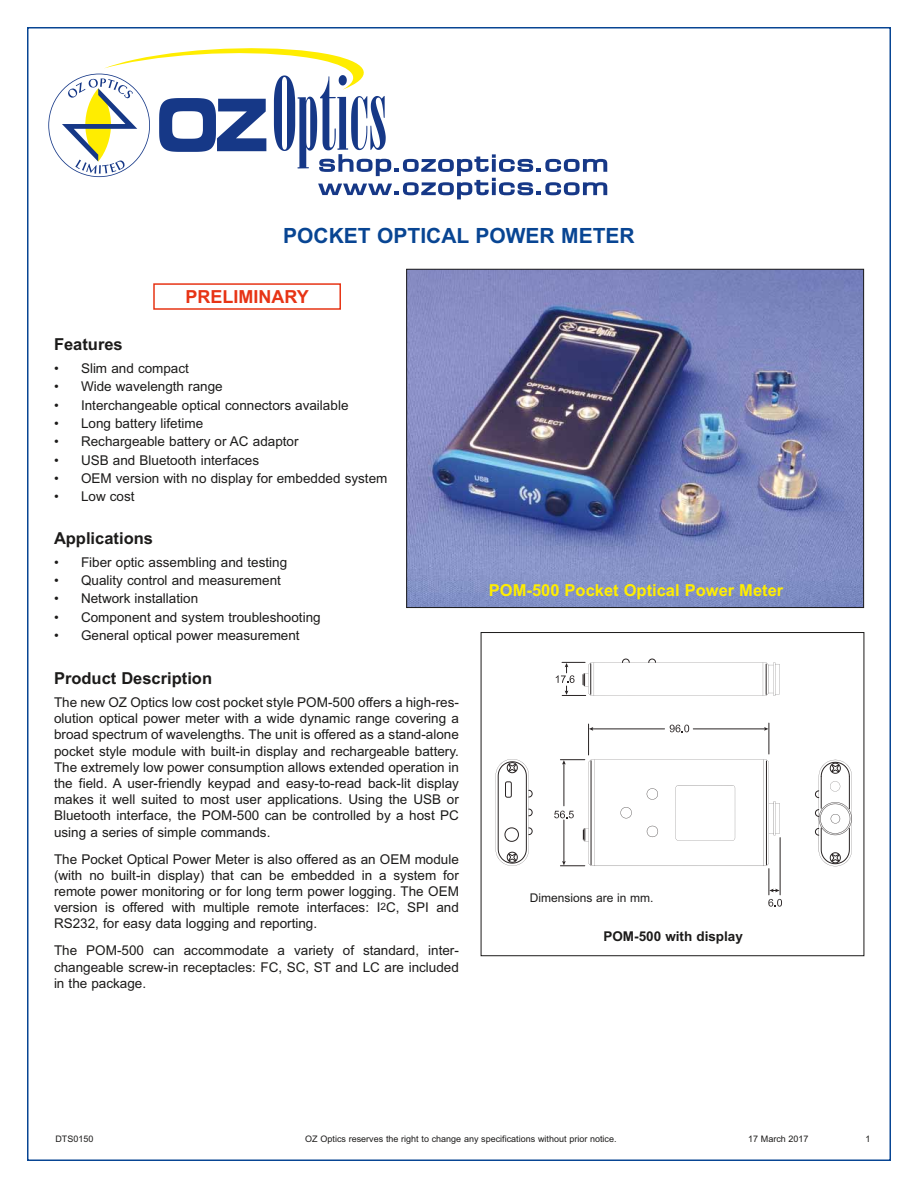
<style>
.page{position:relative;width:918px;height:1188px;background:#fff}
.page>*{position:absolute;margin:0;border:0;box-sizing:border-box;transform-origin:0 0}
.t1{font:700 21px "Arial";color:#084593}
.t2{font:700 18px "Arial";color:#e73415}
.t3{font:700 16.5px "Arial";color:#1c1b1a}
.t4{font:700 16.5px "Arial";color:#ffed00}
.t5{font:13.5px/16.2px "Arial";color:#1c1b1a;text-align:justify}
.t6{font:700 13.5px "Arial";color:#1c1b1a}
.t7{font:12px "Arial";color:#1c1b1a}
.t8{font:9px "Arial";color:#1c1b1a}
</style>
<div class="page">
<img style="left:408px;top:271px;width:454px;height:335px">
<div style="left:406px;top:269px;width:458px;height:339px;border:1px solid #1c1b1a"></div>
<svg style="left:48px;top:48px;width:559px;height:151px"></svg>
<div style="left:153px;top:283px;width:188px;height:27px;border:2px solid #e73415"></div>
<hr style="left:588px;top:724px;width:1px;height:31px;background:#292424">
<svg style="left:670px;top:725px;width:19px;height:7px"></svg>
<hr style="left:769px;top:723px;width:1px;height:31px;background:#292424">
<svg style="left:815px;top:760px;width:37px;height:107px"></svg>
<svg style="left:496px;top:759px;width:37px;height:107px"></svg>
<hr style="left:693px;top:729px;width:73px;height:1px;background:#292424">
<svg style="left:764px;top:727px;width:5px;height:4px"></svg>
<hr style="left:592px;top:729px;width:73px;height:1px;background:#292424">
<svg style="left:589px;top:727px;width:4px;height:4px"></svg>
<svg style="left:556px;top:659px;width:224px;height:37px"></svg>
<svg style="left:554px;top:759px;width:228px;height:148px"></svg>
<div style="left:481px;top:632px;width:383px;height:324px;border:1px solid #1c1b1a"></div>
<h1 class="t1" style="left:283px;top:228px;width:353px">POCKET OPTICAL POWER METER</h1>
<h2 class="t2" style="left:185px;top:290px;width:125px">PRELIMINARY</h2>
<p class="t3" style="left:54px;top:338px;width:70px">Features</p>
<p class="t5" style="left:54px;top:361px;width:136px">• Slim and compact</p>
<p class="t5" style="left:54px;top:380px;width:170px">• Wide wavelength range</p>
<p class="t5" style="left:54px;top:398px;width:296px">• Interchangeable optical connectors available</p>
<p class="t5" style="left:54px;top:417px;width:151px">• Long battery lifetime</p>
<p class="t5" style="left:54px;top:435px;width:246px">• Rechargeable battery or AC adaptor</p>
<p class="t5" style="left:54px;top:453px;width:207px">• USB and Bluetooth interfaces</p>
<p class="t5" style="left:54px;top:472px;width:335px">• OEM version with no display for embedded system</p>
<p class="t5" style="left:54px;top:490px;width:82px">• Low cost</p>
<p class="t3" style="left:54px;top:532px;width:101px">Applications</p>
<p class="t5" style="left:54px;top:555px;width:235px">• Fiber optic assembling and testing</p>
<p class="t5" style="left:54px;top:573px;width:228px">• Quality control and measurement</p>
<p class="t5" style="left:54px;top:592px;width:146px">• Network installation</p>
<p class="t5" style="left:54px;top:610px;width:268px">• Component and system troubleshooting</p>
<p class="t5" style="left:54px;top:629px;width:247px">• General optical power measurement</p>
<p class="t3" style="left:54px;top:672px;width:160px">Product Description</p>
<p class="t5" style="left:54px;top:696px;width:406px">The new OZ Optics low cost pocket style POM-500 offers a high-res&shy;olution optical power meter with a wide dynamic range covering a broad spectrum of wavelengths. The unit is offered as a stand-alone pocket style module with built-in display and rechargeable battery.<br>The extremely low power consumption allows extended operation in the field. A user-friendly keypad and easy-to-read back-lit display makes it well suited to most user applications. Using the USB or Bluetooth interface, the POM-500 can be controlled by a host PC using a series of simple commands.</p>
<p class="t5" style="left:54px;top:852px;width:406px">The Pocket Optical Power Meter is also offered as an OEM module (with no built-in display) that can be embedded in a system for remote power monitoring or for long term power logging. The OEM version is offered with multiple remote interfaces: I<sup>2</sup>C, SPI and RS232, for easy data logging and reporting.</p>
<p class="t5" style="left:54px;top:944px;width:406px">The POM-500 can accommodate a variety of standard, inter&shy;changeable screw-in receptacles: FC, SC, ST and LC are included in the package.</p>
<p class="t4" style="left:489px;top:584px;width:296px">POM-500 Pocket Optical Power Meter</p>
<p class="t7" style="left:530px;top:893px;width:125px">Dimensions are in mm.</p>
<p class="t6" style="left:603px;top:931px;width:141px">POM-500 with display</p>
<p class="t8" style="left:56px;top:1136px;width:40px">DTS0150</p>
<p class="t8" style="left:305px;top:1136px;width:313px">OZ Optics reserves the right to change any specifications without prior notice.</p>
<p class="t8" style="left:748px;top:1136px;width:62px">17 March 2017</p>
<p class="t8" style="left:866px;top:1136px;width:7px">1</p>
</div>
